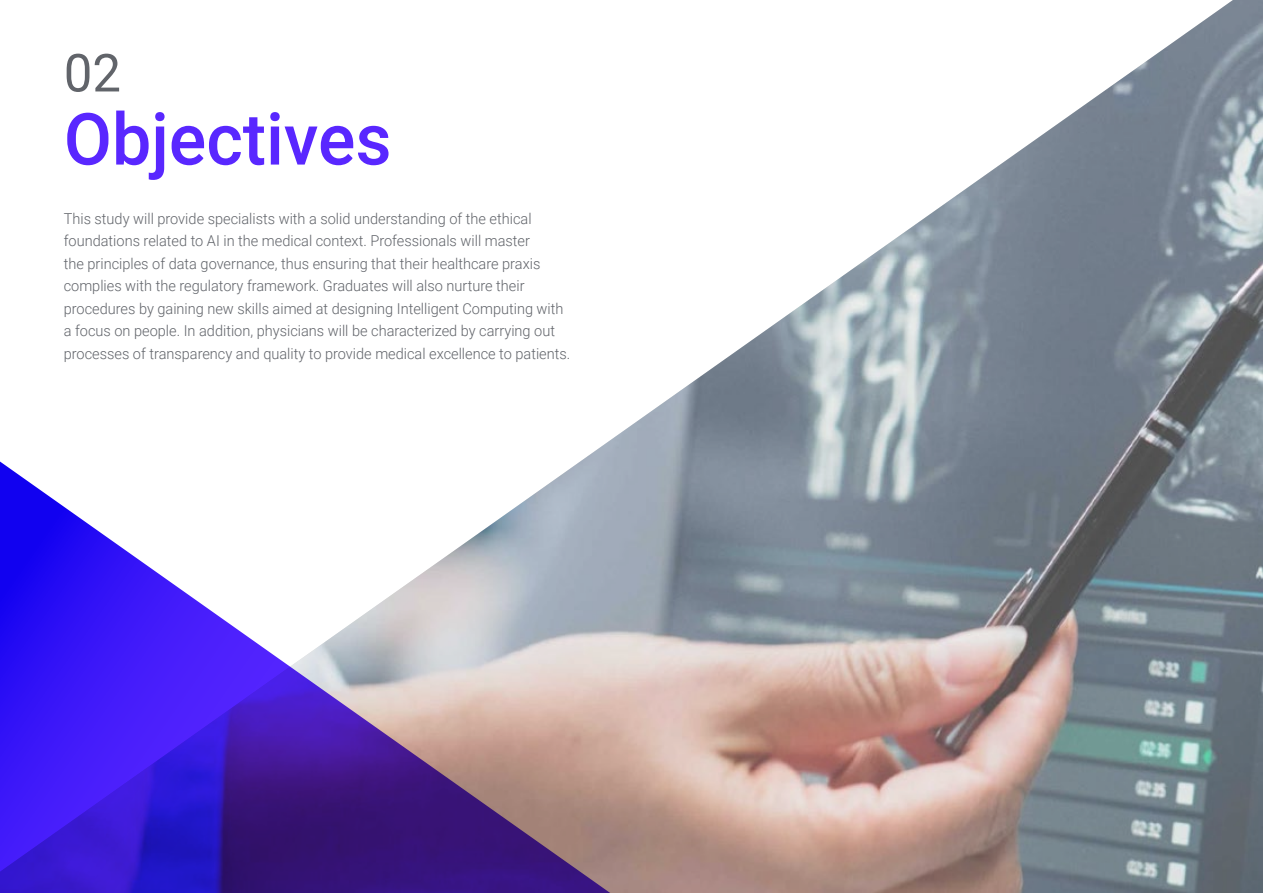
<style>
.page{position:relative;width:1263px;height:893px;background:#fff}
.page>*{position:absolute;margin:0;border:0;box-sizing:border-box;transform-origin:0 0}
.t1{font:500 72px "Roboto";color:#5927ff}
.t2{font:52.5px "Roboto";color:#61646a}
.t3{font:300 15px/22.5px "Roboto";color:#61646a}
</style>
<div class="page">
<img style="left:602px;top:0;width:661px;height:893px">
<svg style="left:0;top:446px;width:640px;height:447px"></svg>
<h2 class="t2" style="left:64px;top:36px;width:59px">02</h2>
<h1 class="t1" style="left:64px;top:89px;width:329px">Objectives</h1>
<p class="t3" style="left:64px;top:207px;width:508px">This study will provide specialists with a solid understanding of the ethical foundations related to AI in the medical context. Professionals will master<br>the principles of data governance, thus ensuring that their healthcare praxis complies with the regulatory framework. Graduates will also nurture their procedures by gaining new skills aimed at designing Intelligent Computing with a focus on people. In addition, physicians will be characterized by carrying out processes of transparency and quality to provide medical excellence to patients.</p>
</div>
